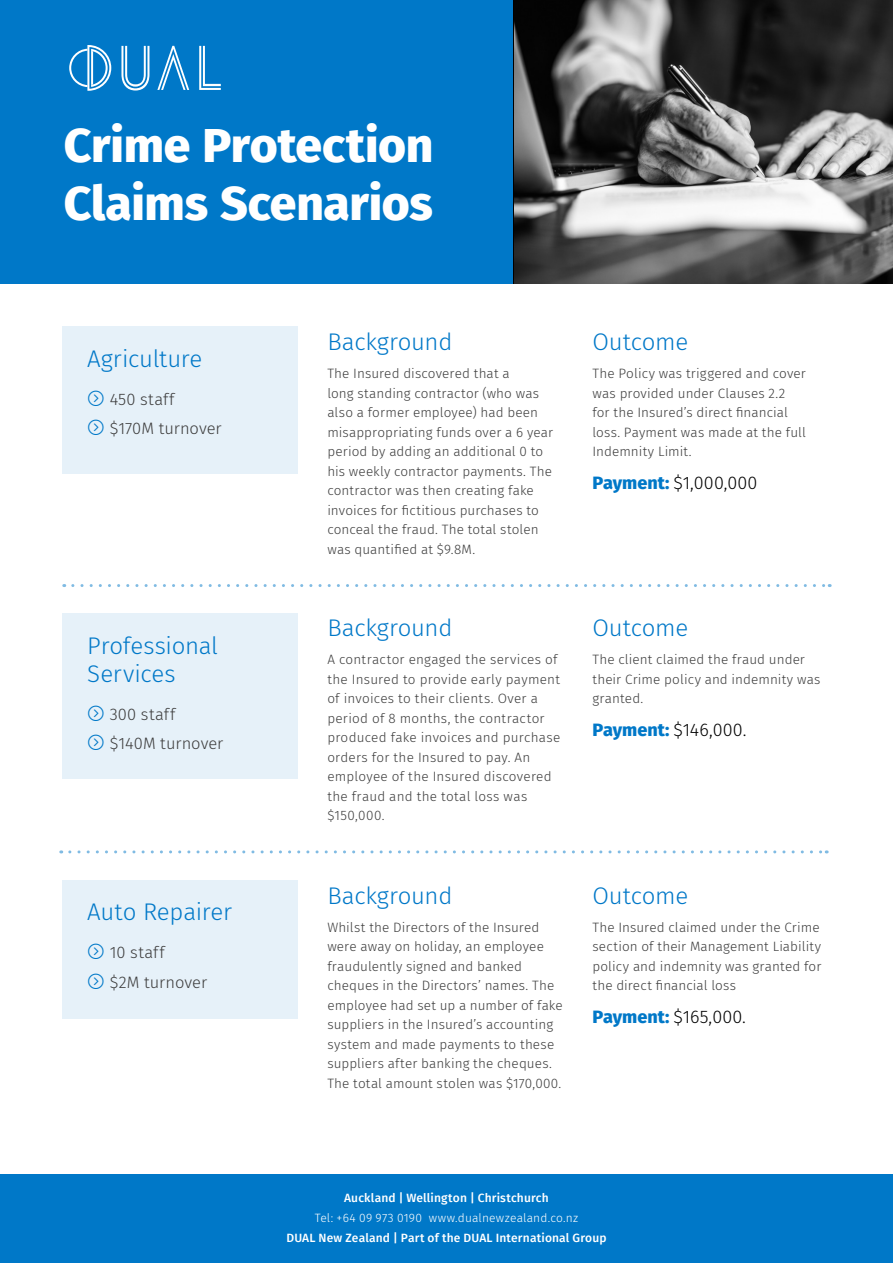
<style>
.page{position:relative;width:893px;height:1263px;background:#fff}
.page>*{position:absolute;margin:0;border:0;box-sizing:border-box;transform-origin:0 0}
.Document_Title{font:800 48px/57.6px "Fira Sans";letter-spacing:-.005em;color:#fff}
.t1{font:300 24px/28.8px "Fira Sans";letter-spacing:-.01em;color:#0078c8}
.Payment{font:300 18px "Fira Sans";letter-spacing:.005em;color:#000}
.t2{font:300 16.5px "Fira Sans";color:#3c3c3c}
.t3{font:300 16.5px "Fira Sans";letter-spacing:.02em;color:#3c3c3c}
.Body{font:300 13.5px/19.5px "Fira Sans";letter-spacing:.01em;color:#3c3c3c}
.t4{font:500 12px "Fira Sans";letter-spacing:.015em;color:#fff}
.t5{font:300 12px "Fira Sans";letter-spacing:.015em;color:#fff}
.s1{font-weight:800;color:#0078c8}
</style>
<div class="page">
<div style="left:62px;top:327px;width:236px;height:147px;background:#e6f1f9"></div>
<div style="left:62px;top:613px;width:236px;height:166px;background:#e6f1f9"></div>
<div style="left:0;top:0;width:513px;height:283px;background:#0078c8"></div>
<img style="left:514px;top:0;width:379px;height:283px">
<svg style="left:199px;top:46px;width:22px;height:44px"></svg>
<svg style="left:121px;top:46px;width:28px;height:45px"></svg>
<svg style="left:157px;top:46px;width:32px;height:44px"></svg>
<svg style="left:69px;top:45px;width:42px;height:46px"></svg>
<svg style="left:73px;top:584px;width:757px;height:3px"></svg>
<svg style="left:70px;top:850px;width:757px;height:3px"></svg>
<div style="left:62px;top:880px;width:236px;height:139px;background:#e6f1f9"></div>
<div style="left:0;top:1174px;width:893px;height:89px;background:#0078c8"></div>
<p class="Document_Title" style="left:64px;top:113px;width:371px">Crime Protection<br>Claims Scenarios</p>
<h3 class="t1" style="left:87px;top:344px;width:117px">Agriculture</h3>
<p class="t3" style="left:110px;top:387px;width:66px">450 staff</p>
<p class="t2" style="left:110px;top:417px;width:113px">$170M turnover</p>
<h3 class="t1" style="left:87px;top:631px;width:132px">Professional<br>Services</h3>
<p class="t3" style="left:110px;top:702px;width:67px">300 staff</p>
<p class="t2" style="left:110px;top:732px;width:115px">$140M turnover</p>
<h3 class="t1" style="left:87px;top:897px;width:146px">Auto Repairer</h3>
<p class="t2" style="left:110px;top:941px;width:56px">10 staff</p>
<p class="t2" style="left:110px;top:970px;width:99px">$2M turnover</p>
<h3 class="t1" style="left:327px;top:328px;width:127px">Background</h3>
<p class="Body" style="left:327px;top:364px;width:227px">The Insured discovered that a<br>long standing contractor (who was also a former employee) had been misappropriating funds over a 6 year period by adding an additional 0 to his weekly contractor payments. The contractor was then creating fake invoices for fictitious purchases to conceal the fraud. The total stolen was quantified at $9.8M.</p>
<h3 class="t1" style="left:327px;top:613px;width:127px">Background</h3>
<p class="Body" style="left:327px;top:650px;width:234px">A contractor engaged the services of the Insured to provide early payment of invoices to their clients. Over a period of 8 months, the contractor produced fake invoices and purchase orders for the Insured to pay. An employee of the Insured discovered the fraud and the total loss was $150,000.</p>
<h3 class="t1" style="left:327px;top:881px;width:127px">Background</h3>
<p class="Body" style="left:327px;top:917px;width:237px">Whilst the Directors of the Insured were away on holiday, an employee fraudulently signed and banked cheques in the Directors’ names. The employee had set up a number of fake suppliers in the Insured’s accounting system and made payments to these suppliers after banking the cheques.<br>The total amount stolen was $170,000.</p>
<h3 class="t1" style="left:592px;top:328px;width:97px">Outcome</h3>
<p class="Body" style="left:592px;top:364px;width:215px">The Policy was triggered and cover was provided under Clauses 2.2 for the Insured’s direct financial loss. Payment was made at the full<br>Indemnity Limit.</p>
<p class="Payment" style="left:592px;top:470px;width:167px"><span class="s1">Payment:</span> $1,000,000</p>
<h3 class="t1" style="left:592px;top:613px;width:97px">Outcome</h3>
<p class="Body" style="left:592px;top:650px;width:230px">The client claimed the fraud under their Crime policy and indemnity was granted.</p>
<p class="Payment" style="left:592px;top:717px;width:156px"><span class="s1">Payment:</span> $146,000.</p>
<h3 class="t1" style="left:592px;top:881px;width:97px">Outcome</h3>
<p class="Body" style="left:592px;top:917px;width:230px">The Insured claimed under the Crime section of their Management Liability policy and indemnity was granted for the direct financial loss</p>
<p class="Payment" style="left:592px;top:1004px;width:155px"><span class="s1">Payment:</span> $165,000.</p>
<h3 class="t4" style="left:344px;top:1188px;width:206px">Auckland | Wellington | Christchurch</h3>
<h3 class="t5" style="left:315px;top:1209px;width:265px">Tel: +64 09 973 0190 www.dualnewzealand.co.nz</h3>
<h3 class="t4" style="left:286px;top:1228px;width:322px">DUAL New Zealand | Part of the DUAL International Group</h3>
</div>
